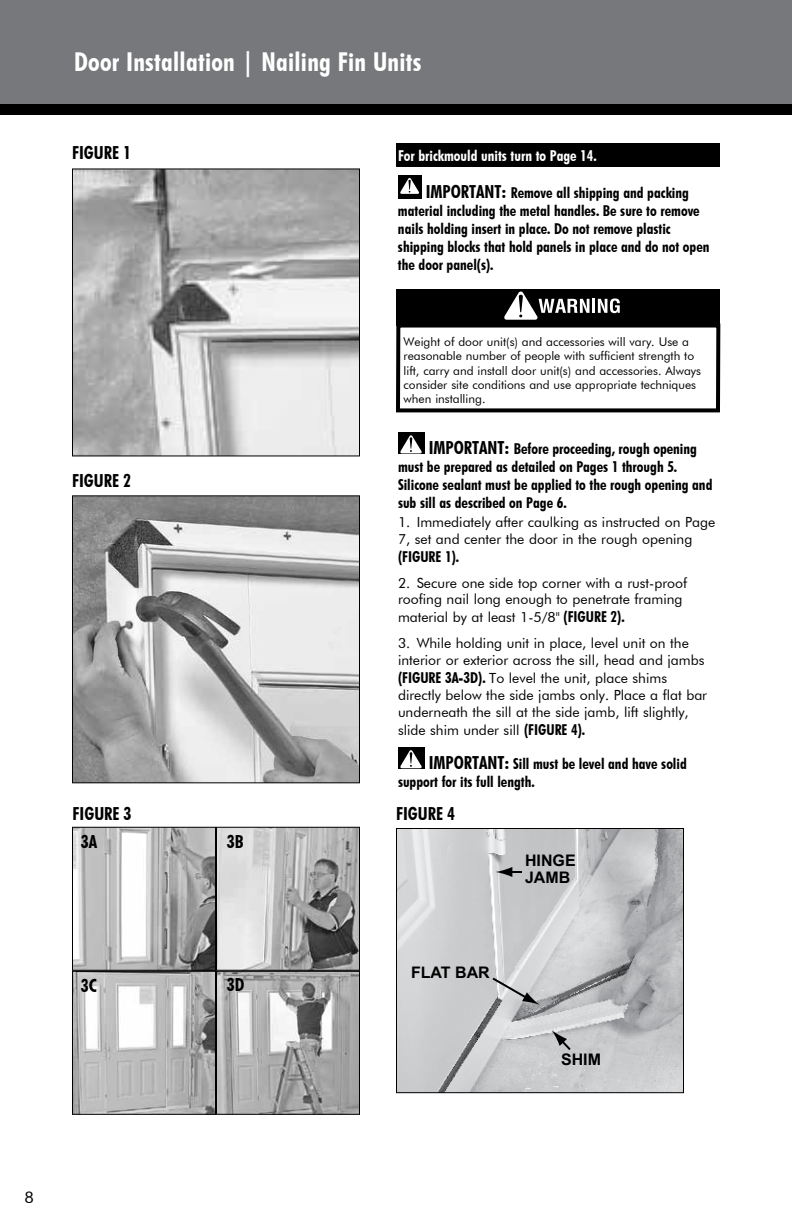
<style>
.page{position:relative;width:792px;height:1224px;background:#fff}
.page>*{position:absolute;margin:0;border:0;box-sizing:border-box;transform-origin:0 0}
.t1{font:700 condensed 26px "Futura BT";letter-spacing:.01em;color:#fff}
.t2{font:700 condensed 18px "Futura BT";color:#000}
.t3{font:700 16px/17px "Arial";color:#000}
.t4{font:16px "Futura BT";color:#000}
.t5{font:700 condensed 15px/18px "Futura BT";color:#000}
.t6{font:700 condensed 15px "Futura BT";color:#fff}
.t7{font:14px/17.2px "Futura BT";color:#000}
.t8{font:12px/14.4px "Futura BT";color:#000}
.s1{font-size:18px}
.s2{font-weight:700;font-stretch:condensed;font-size:15px}
</style>
<div class="page">
<div style="left:0;top:0;width:792px;height:108px;background:#77787b"></div>
<div style="left:0;top:104px;width:792px;height:11px;background:#000"></div>
<div style="left:398px;top:175px;width:23px;height:23px;background:#000"></div>
<svg style="left:400px;top:178px;width:19px;height:16px"></svg>
<div style="left:398px;top:432px;width:26px;height:22px;background:#000"></div>
<svg style="left:400px;top:435px;width:22px;height:19px"></svg>
<div style="left:398px;top:747px;width:26px;height:22px;background:#000"></div>
<svg style="left:400px;top:750px;width:22px;height:18px"></svg>
<img style="left:74px;top:829px;width:140px;height:140px">
<div style="left:72px;top:827px;width:144px;height:144px;border:1px solid #000"></div>
<svg style="left:218px;top:829px;width:140px;height:140px;background:#b3b3b3"></svg>
<div style="left:216px;top:827px;width:144px;height:144px;border:1px solid #000"></div>
<img style="left:74px;top:973px;width:140px;height:140px">
<div style="left:72px;top:971px;width:144px;height:144px;border:1px solid #000"></div>
<img style="left:218px;top:973px;width:140px;height:140px">
<div style="left:216px;top:971px;width:144px;height:144px;border:1px solid #000"></div>
<img style="left:74px;top:170px;width:284px;height:284px">
<div style="left:72px;top:168px;width:288px;height:288px;border:1px solid #000"></div>
<img style="left:74px;top:497px;width:284px;height:284px">
<div style="left:72px;top:495px;width:288px;height:288px;border:1px solid #000"></div>
<img style="left:398px;top:830px;width:284px;height:261px">
<svg style="left:495px;top:867px;width:27px;height:10px"></svg>
<svg style="left:552px;top:1030px;width:21px;height:22px"></svg>
<svg style="left:490px;top:976px;width:49px;height:29px"></svg>
<div style="left:396px;top:828px;width:288px;height:265px;border:1px solid #000"></div>
<div style="left:396px;top:324px;width:324px;height:88px;border:4px solid #000"></div>
<div style="left:396px;top:289px;width:324px;height:37px;background:#000"></div>
<hr style="left:592px;top:299px;width:3px;height:14px;background:#fff">
<svg style="left:598px;top:298px;width:22px;height:15px"></svg>
<svg style="left:504px;top:291px;width:86px;height:29px"></svg>
<div style="left:396px;top:144px;width:324px;height:23px;background:#000"></div>
<h1 class="t1" style="left:74px;top:46px;width:349px">Door Installation | Nailing Fin Units</h1>
<p class="t2" style="left:72px;top:141px;width:61px">FIGURE 1</p>
<p class="t2" style="left:72px;top:469px;width:61px">FIGURE 2</p>
<p class="t6" style="left:398px;top:147px;width:200px">For brickmould units turn to Page 14.</p>
<p class="t5" style="left:398px;top:184px;width:313px;text-indent:28px"><span class="s1">IMPORTANT:</span> Remove all shipping and packing material including the metal handles. Be sure to remove nails holding insert in place. Do not remove plastic shipping blocks that hold panels in place and do not open the door panel(s).</p>
<p class="t8" style="left:404px;top:334px;width:299px">Weight of door unit(s) and accessories will vary. Use a reasonable number of people with sufficient strength to lift, carry and install door unit(s) and accessories. Always consider site conditions and use appropriate techniques when installing.</p>
<p class="t5" style="left:398px;top:440px;width:316px;text-indent:31px"><span class="s1">IMPORTANT:</span> Before proceeding, rough opening must be prepared as detailed on Pages 1 through 5.<br>Silicone sealant must be applied to the rough opening and sub sill as described on Page 6.</p>
<p class="t7" style="left:398px;top:514px;width:319px">1. Immediately after caulking as instructed on Page<br>7, set and center the door in the rough opening</p>
<p class="t5" style="left:398px;top:547px;width:63px">(FIGURE 1).</p>
<p class="t7" style="left:398px;top:574px;width:291px">2. Secure one side top corner with a rust-proof roofing nail long enough to penetrate framing material by at least 1-5/8" <span class="s2">(FIGURE 2).</span></p>
<p class="t7" style="left:398px;top:635px;width:311px">3. While holding unit in place, level unit on the interior or exterior across the sill, head and jambs <span class="s2">(FIGURE 3A-3D).</span> To level the unit, place shims directly below the side jambs only. Place a flat bar underneath the sill at the side jamb, lift slightly, slide shim under sill <span class="s2">(FIGURE 4).</span></p>
<p class="t5" style="left:398px;top:755px;width:290px;text-indent:31px"><span class="s1">IMPORTANT:</span> Sill must be level and have solid support for its full length.</p>
<p class="t2" style="left:73px;top:802px;width:61px">FIGURE 3</p>
<p class="t2" style="left:396px;top:802px;width:61px">FIGURE 4</p>
<p class="t2" style="left:81px;top:831px;width:18px">3A</p>
<p class="t2" style="left:227px;top:830px;width:17px">3b</p>
<p class="t2" style="left:81px;top:974px;width:15px">3c</p>
<p class="t2" style="left:227px;top:974px;width:18px">3d</p>
<p class="t3" style="left:411px;top:964px;width:80px">FLAT BAR</p>
<p class="t3" style="left:525px;top:853px;width:52px">HINGE<br>JAMB</p>
<p class="t3" style="left:561px;top:1051px;width:41px">SHIM</p>
<p class="t4" style="left:25px;top:1187px;width:11px">8</p>
</div>
